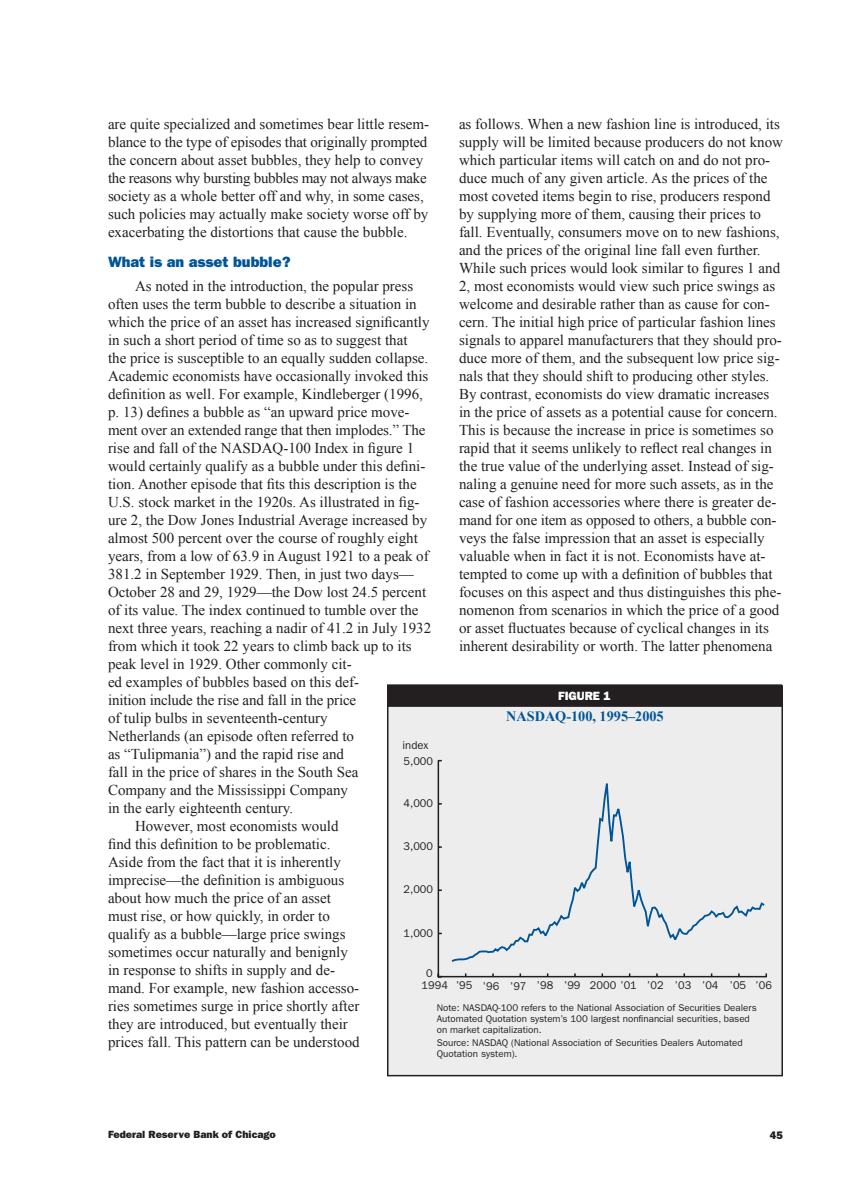
<style>
.page{position:relative;width:864px;height:1188px;background:#fff}
.page>*{position:absolute;margin:0;border:0;box-sizing:border-box;transform-origin:0 0}
.t1{font:15px/18px "Times New Roman";color:#231f20}
.t2{font:800 15px "Franklin Gothic";color:#005596}
.t3{font:700 14.25px "Times New Roman";color:#005596}
.t4{font:800 12px "Franklin Gothic";color:#fff}
.t5{font:11.25px "Franklin Gothic";color:#231f20}
.t6{font:800 10.95px "Franklin Gothic";color:#231f20}
.t7{font:800 10.5px "Franklin Gothic";color:#231f20}
.t8{font:9.75px/11.2px "Franklin Gothic";color:#231f20}
</style>
<div class="page">
<div style="left:388px;top:686px;width:394px;height:390px;background:#ededee"></div>
<div style="left:387px;top:685px;width:396px;height:391px;border:2px solid #231f20"></div>
<div style="left:388px;top:685px;width:393px;height:21px;background:#231f20"></div>
<div style="left:387px;top:684px;width:395px;height:23px;border:2px solid #231f20"></div>
<hr style="left:438px;top:976px;width:329px;height:1px;background:#231f20">
<hr style="left:438px;top:760px;width:1px;height:217px;background:#231f20">
<svg style="left:451px;top:783px;width:314px;height:179px"></svg>
<p class="t1" style="left:108px;top:115px;width:323px">are quite specialized and sometimes bear little resem&shy;blance to the type of episodes that originally prompted the concern about asset bubbles, they help to convey the reasons why bursting bubbles may not always make society as a whole better off and why, in some cases, such policies may actually make society worse off by exacerbating the distortions that cause the bubble.</p>
<p class="t2" style="left:108px;top:253px;width:184px">What is an asset bubble?</p>
<p class="t1" style="left:135px;top:277px;width:280px">As noted in the introduction, the popular press</p>
<p class="t1" style="left:108px;top:295px;width:310px">often uses the term bubble to describe a situation in</p>
<p class="t1" style="left:108px;top:313px;width:323px">which the price of an asset has increased significantly</p>
<p class="t1" style="left:108px;top:331px;width:301px">in such a short period of time so as to suggest that</p>
<p class="t1" style="left:108px;top:349px;width:322px">the price is susceptible to an equally sudden collapse.</p>
<p class="t1" style="left:108px;top:367px;width:322px">Academic economists have occasionally invoked this</p>
<p class="t1" style="left:108px;top:385px;width:317px">definition as well. For example, Kindleberger (1996,</p>
<p class="t1" style="left:108px;top:403px;width:303px">p. 13) defines a bubble as “an upward price move-</p>
<p class="t1" style="left:108px;top:421px;width:319px">ment over an extended range that then implodes.” The</p>
<p class="t1" style="left:108px;top:439px;width:308px">rise and fall of the NASDAQ-100 Index in figure 1</p>
<p class="t1" style="left:108px;top:457px;width:319px">would certainly qualify as a bubble under this defini-</p>
<p class="t1" style="left:108px;top:475px;width:310px">tion. Another episode that fits this description is the</p>
<p class="t1" style="left:108px;top:493px;width:313px">U.S. stock market in the 1920s. As illustrated in fig-</p>
<p class="t1" style="left:108px;top:511px;width:321px">ure 2, the Dow Jones Industrial Average increased by</p>
<p class="t1" style="left:108px;top:529px;width:311px">almost 500 percent over the course of roughly eight</p>
<p class="t1" style="left:108px;top:547px;width:322px">years, from a low of 63.9 in August 1921 to a peak of</p>
<p class="t1" style="left:108px;top:565px;width:307px">381.2 in September 1929. Then, in just two days—</p>
<p class="t1" style="left:108px;top:583px;width:320px">October 28 and 29, 1929—the Dow lost 24.5 percent</p>
<p class="t1" style="left:108px;top:601px;width:312px">of its value. The index continued to tumble over the</p>
<p class="t1" style="left:108px;top:619px;width:325px">next three years, reaching a nadir of 41.2 in July 1932</p>
<p class="t1" style="left:108px;top:637px;width:305px">from which it took 22 years to climb back up to its</p>
<p class="t1" style="left:108px;top:655px;width:245px">peak level in 1929. Other commonly cit-</p>
<p class="t1" style="left:108px;top:673px;width:253px">ed examples of bubbles based on this def-</p>
<p class="t1" style="left:108px;top:691px;width:250px">inition include the rise and fall in the price</p>
<p class="t1" style="left:108px;top:709px;width:221px">of tulip bulbs in seventeenth-century</p>
<p class="t1" style="left:108px;top:727px;width:248px">Netherlands (an episode often referred to</p>
<p class="t1" style="left:108px;top:745px;width:238px">as “Tulipmania”) and the rapid rise and</p>
<p class="t1" style="left:108px;top:763px;width:252px">fall in the price of shares in the South Sea</p>
<p class="t1" style="left:108px;top:781px;width:242px">Company and the Mississippi Company</p>
<p class="t1" style="left:108px;top:799px;width:187px">in the early eighteenth century.</p>
<p class="t1" style="left:135px;top:817px;width:205px">However, most economists would</p>
<p class="t1" style="left:108px;top:835px;width:224px">find this definition to be problematic.</p>
<p class="t1" style="left:108px;top:853px;width:234px">Aside from the fact that it is inherently</p>
<p class="t1" style="left:108px;top:871px;width:238px">imprecise—the definition is ambiguous</p>
<p class="t1" style="left:108px;top:889px;width:224px">about how much the price of an asset</p>
<p class="t1" style="left:108px;top:907px;width:223px">must rise, or how quickly, in order to</p>
<p class="t1" style="left:108px;top:925px;width:239px">qualify as a bubble—large price swings</p>
<p class="t1" style="left:108px;top:943px;width:241px">sometimes occur naturally and benignly</p>
<p class="t1" style="left:108px;top:961px;width:229px">in response to shifts in supply and de-</p>
<p class="t1" style="left:108px;top:979px;width:253px">mand. For example, new fashion accesso-</p>
<p class="t1" style="left:108px;top:997px;width:253px">ries sometimes surge in price shortly after</p>
<p class="t1" style="left:108px;top:1015px;width:241px">they are introduced, but eventually their</p>
<p class="t1" style="left:108px;top:1033px;width:253px">prices fall. This pattern can be understood</p>
<p class="t1" style="left:459px;top:115px;width:326px">as follows. When a new fashion line is introduced, its supply will be limited because producers do not know which particular items will catch on and do not pro&shy;duce much of any given article. As the prices of the most coveted items begin to rise, producers respond by supplying more of them, causing their prices to fall. Eventually, consumers move on to new fashions, and the prices of the original line fall even further.<br>While such prices would look similar to figures 1 and 2, most economists would view such price swings as welcome and desirable rather than as cause for con&shy;cern. The initial high price of particular fashion lines signals to apparel manufacturers that they should pro&shy;duce more of them, and the subsequent low price sig&shy;nals that they should shift to producing other styles.<br>By contrast, economists do view dramatic increases in the price of assets as a potential cause for concern.<br>This is because the increase in price is sometimes so rapid that it seems unlikely to reflect real changes in the true value of the underlying asset. Instead of sig&shy;naling a genuine need for more such assets, as in the case of fashion accessories where there is greater de&shy;mand for one item as opposed to others, a bubble con&shy;veys the false impression that an asset is especially valuable when in fact it is not. Economists have at&shy;tempted to come up with a definition of bubbles that focuses on this aspect and thus distinguishes this phe&shy;nomenon from scenarios in which the price of a good or asset fluctuates because of cyclical changes in its inherent desirability or worth. The latter phenomena</p>
<p class="t4" style="left:558px;top:689px;width:54px">figure 1</p>
<p class="t3" style="left:506px;top:706px;width:159px">NASDAQ-100, 1995–2005</p>
<p class="t5" style="left:403px;top:739px;width:27px">index</p>
<p class="t5" style="left:404px;top:755px;width:31px">5,000</p>
<p class="t5" style="left:404px;top:797px;width:31px">4,000</p>
<p class="t5" style="left:404px;top:840px;width:31px">3,000</p>
<p class="t5" style="left:404px;top:883px;width:31px">2,000</p>
<p class="t5" style="left:404px;top:926px;width:31px">1,000</p>
<p class="t5" style="left:426px;top:967px;width:8px">0</p>
<p class="t5" style="left:422px;top:979px;width:79px">1994 ’95 ’96</p>
<p class="t5" style="left:590px;top:979px;width:184px">2000 ’01 ’02 ’03 ’04 ’05 ’06</p>
<p class="t5" style="left:510px;top:979px;width:72px">’97 ’98 ’99</p>
<p class="t8" style="left:437px;top:1002px;width:321px">Note: NASDAQ-100 refers to the National Association of Securities Dealers<br>Automated Quotation system’s 100 largest nonfinancial securities, based on market capitalization.</p>
<p class="t8" style="left:437px;top:1037px;width:307px">Source: NASDAQ (National Association of Securities Dealers Automated<br>Quotation system).</p>
<p class="t7" style="left:108px;top:1128px;width:169px">Federal Reserve Bank of Chicago</p>
<p class="t6" style="left:770px;top:1128px;width:15px">45</p>
</div>
